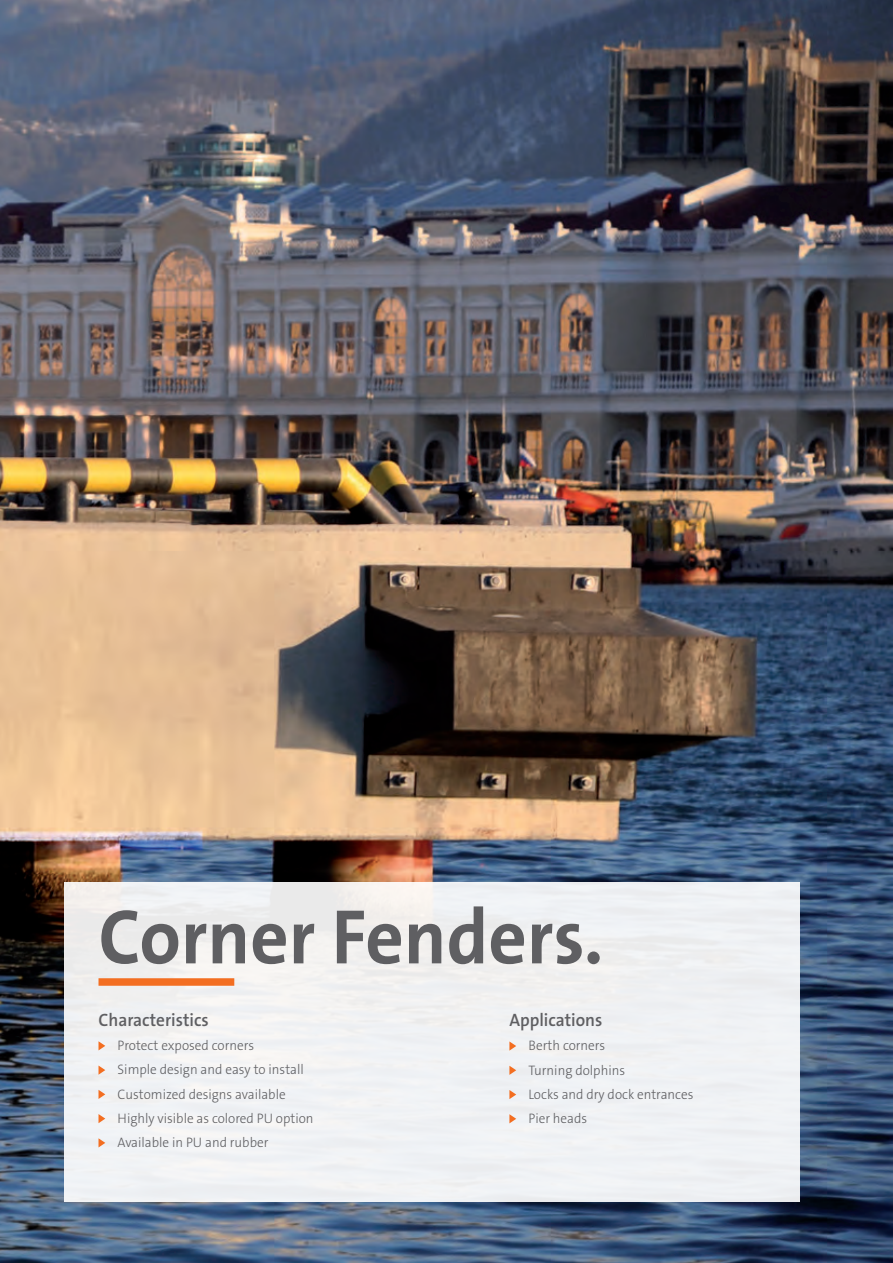
<style>
.page{position:relative;width:893px;height:1263px;background:#fff}
.page>*{position:absolute;margin:0;border:0;box-sizing:border-box;transform-origin:0 0}
._1_Headline_groß_lin{font:700 78px "The Sans B Plus W7";color:#5f5f62;scale:.96 1}
._2_Characteristics{font:600 18px "The Sans B Plus W6";color:#5f5f62;scale:.96 1}
._3_Punkte_Characteri{font:300 13.8px "The Sans B Plus W3";color:#5f5f62;scale:.96 1}
</style>
<div class="page">
<img style="left:0;top:0;width:893px;height:1263px">
<div style="left:64px;top:882px;width:735px;height:319px;background:#f0f2f4"></div>
<svg style="left:509px;top:1041px;width:7px;height:9px"></svg>
<svg style="left:509px;top:1066px;width:7px;height:9px"></svg>
<svg style="left:509px;top:1090px;width:7px;height:9px"></svg>
<svg style="left:509px;top:1114px;width:7px;height:9px"></svg>
<div style="left:99px;top:978px;width:135px;height:8px;background:#f36e21"></div>
<svg style="left:99px;top:1041px;width:6px;height:9px"></svg>
<svg style="left:99px;top:1066px;width:6px;height:9px"></svg>
<svg style="left:99px;top:1090px;width:6px;height:9px"></svg>
<svg style="left:99px;top:1114px;width:6px;height:9px"></svg>
<svg style="left:99px;top:1138px;width:6px;height:9px"></svg>
<p class="_1_Headline_groß_lin" style="left:99px;top:887px;width:527px">Corner Fenders.</p>
<p class="_2_Characteristics" style="left:99px;top:1008px;width:116px">Characteristics</p>
<p class="_3_Punkte_Characteri" style="left:118px;top:1036px;width:144px">Protect exposed corners</p>
<p class="_3_Punkte_Characteri" style="left:118px;top:1061px;width:195px">Simple design and easy to install</p>
<p class="_3_Punkte_Characteri" style="left:118px;top:1085px;width:177px">Customized designs available</p>
<p class="_3_Punkte_Characteri" style="left:118px;top:1109px;width:206px">Highly visible as colored PU option</p>
<p class="_3_Punkte_Characteri" style="left:118px;top:1133px;width:159px">Available in PU and rubber</p>
<p class="_2_Characteristics" style="left:509px;top:1008px;width:98px">Applications</p>
<p class="_3_Punkte_Characteri" style="left:529px;top:1037px;width:81px">Berth corners</p>
<p class="_3_Punkte_Characteri" style="left:529px;top:1061px;width:102px">Turning dolphins</p>
<p class="_3_Punkte_Characteri" style="left:529px;top:1085px;width:173px">Locks and dry dock entrances</p>
<p class="_3_Punkte_Characteri" style="left:529px;top:1109px;width:63px">Pier heads</p>
</div>
